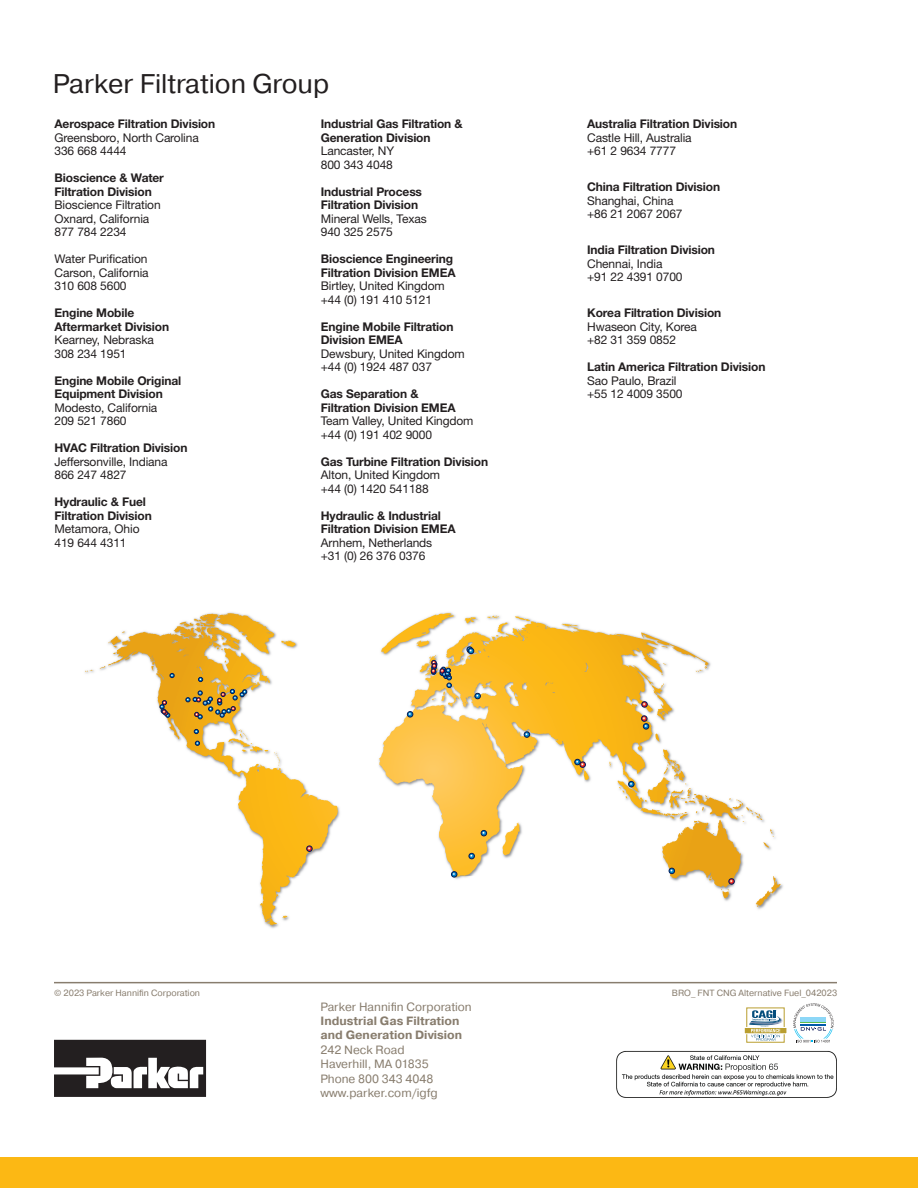
<style>
.page{position:relative;width:918px;height:1188px;background:#fff}
.page>*{position:absolute;margin:0;border:0;box-sizing:border-box;transform-origin:0 0}
.t1{font:27px "Pragmatica";color:#231f20}
.t2{font:12px/13.5px "Helvetica Neue LT Std";letter-spacing:-.01em;color:#231f20}
.t3{font:700 12px/13.5px "Helvetica Neue LT Std";letter-spacing:-.01em;color:#231f20}
.t4{font:12px/14.4px "Pragmatica";color:#887d6e}
.t5{font:700 12px/14.4px "Pragmatica";color:#887d6e}
.t6{font:9px "Pragmatica";color:#887d6e}
</style>
<div class="page">
<svg style="left:54px;top:1040px;width:152px;height:57px"></svg>
<hr style="left:54px;top:982px;width:783px;height:1px;background:#887d6e">
<img style="left:616px;top:1050px;width:221px;height:48px">
<img style="left:85px;top:612px;width:698px;height:316px">
<svg style="left:381px;top:614px;width:63px;height:40px"></svg>
<svg style="left:194px;top:729px;width:5px;height:5px"></svg>
<svg style="left:198px;top:677px;width:5px;height:5px"></svg>
<svg style="left:170px;top:673px;width:4px;height:5px"></svg>
<svg style="left:524px;top:732px;width:6px;height:5px"></svg>
<svg style="left:481px;top:830px;width:6px;height:6px"></svg>
<svg style="left:469px;top:853px;width:6px;height:6px"></svg>
<svg style="left:451px;top:871px;width:6px;height:6px"></svg>
<svg style="left:407px;top:711px;width:6px;height:6px"></svg>
<svg style="left:475px;top:693px;width:6px;height:6px"></svg>
<svg style="left:467px;top:647px;width:7px;height:7px"></svg>
<svg style="left:628px;top:781px;width:6px;height:6px"></svg>
<svg style="left:669px;top:868px;width:6px;height:6px"></svg>
<svg style="left:195px;top:741px;width:5px;height:5px"></svg>
<svg style="left:307px;top:846px;width:5px;height:6px"></svg>
<svg style="left:641px;top:716px;width:8px;height:13px"></svg>
<svg style="left:642px;top:702px;width:5px;height:5px"></svg>
<svg style="left:729px;top:879px;width:5px;height:5px"></svg>
<svg style="left:575px;top:759px;width:11px;height:9px"></svg>
<svg style="left:186px;top:689px;width:61px;height:30px;background:#bf9a45"></svg>
<svg style="left:160px;top:700px;width:10px;height:17px"></svg>
<svg style="left:431px;top:660px;width:21px;height:28px"></svg>
<div style="left:744px;top:1027px;width:43px;height:7px;background:#b99e2f"></div>
<div style="left:744px;top:1027px;width:43px;height:7px;border:1px solid #fff"></div>
<svg style="left:749px;top:1003px;width:85px;height:39px"></svg>
<div style="left:0;top:1157px;width:918px;height:31px;background:#fcb814"></div>
<h1 class="t1" style="left:53px;top:68px;width:278px">Parker Filtration Group</h1>
<p class="t3" style="left:54px;top:117px;width:162px">Aerospace Filtration Division</p>
<p class="t2" style="left:54px;top:131px;width:146px">Greensboro, North Carolina<br>336 668 4444</p>
<p class="t3" style="left:54px;top:171px;width:111px">Bioscience &amp; Water<br>Filtration Division</p>
<p class="t2" style="left:54px;top:198px;width:108px">Bioscience Filtration<br>Oxnard, California<br>877 784 2234</p>
<p class="t2" style="left:54px;top:252px;width:96px;text-align:justify">Water Purification Carson, California 310 608 5600</p>
<p class="t3" style="left:54px;top:306px;width:116px">Engine Mobile<br>Aftermarket Division</p>
<p class="t2" style="left:54px;top:333px;width:101px">Kearney, Nebraska<br>308 234 1951</p>
<p class="t3" style="left:54px;top:373px;width:128px">Engine Mobile Original<br>Equipment Division</p>
<p class="t2" style="left:54px;top:401px;width:104px">Modesto, California<br>209 521 7860</p>
<p class="t3" style="left:54px;top:441px;width:135px">HVAC Filtration Division</p>
<p class="t2" style="left:54px;top:455px;width:115px">Jeffersonville, Indiana<br>866 247 4827</p>
<p class="t3" style="left:54px;top:495px;width:99px">Hydraulic &amp; Fuel<br>Filtration Division</p>
<p class="t2" style="left:54px;top:522px;width:87px">Metamora, Ohio<br>419 644 4311</p>
<p class="t3" style="left:321px;top:117px;width:143px">Industrial Gas Filtration &amp;<br>Generation Division</p>
<p class="t2" style="left:321px;top:144px;width:75px">Lancaster, NY<br>800 343 4048</p>
<p class="t3" style="left:321px;top:184px;width:103px">Industrial Process<br>Filtration Division</p>
<p class="t2" style="left:321px;top:212px;width:107px">Mineral Wells, Texas<br>940 325 2575</p>
<p class="t3" style="left:321px;top:252px;width:136px">Bioscience Engineering<br>Filtration Division EMEA</p>
<p class="t2" style="left:321px;top:279px;width:126px">Birtley, United Kingdom +44 (0) 191 410 5121</p>
<p class="t3" style="left:321px;top:319px;width:134px">Engine Mobile Filtration<br>Division EMEA</p>
<p class="t2" style="left:321px;top:347px;width:145px">Dewsbury, United Kingdom +44 (0) 1924 487 037</p>
<p class="t3" style="left:321px;top:387px;width:136px">Gas Separation &amp;<br>Filtration Division EMEA</p>
<p class="t2" style="left:321px;top:414px;width:154px">Team Valley, United Kingdom +44 (0) 191 402 9000</p>
<p class="t3" style="left:321px;top:454px;width:169px">Gas Turbine Filtration Division</p>
<p class="t2" style="left:321px;top:468px;width:121px">Alton, United Kingdom +44 (0) 1420 541188</p>
<p class="t3" style="left:321px;top:508px;width:136px">Hydraulic &amp; Industrial<br>Filtration Division EMEA</p>
<p class="t2" style="left:321px;top:536px;width:113px">Arnhem, Netherlands +31 (0) 26 376 0376</p>
<p class="t3" style="left:587px;top:117px;width:152px">Australia Filtration Division</p>
<p class="t2" style="left:587px;top:131px;width:106px">Castle Hill, Australia +61 2 9634 7777</p>
<p class="t3" style="left:587px;top:180px;width:135px">China Filtration Division</p>
<p class="t2" style="left:587px;top:194px;width:97px">Shanghai, China +86 21 2067 2067</p>
<p class="t3" style="left:587px;top:243px;width:129px">India Filtration Division</p>
<p class="t2" style="left:587px;top:257px;width:97px">Chennai, India +91 22 4391 0700</p>
<p class="t3" style="left:587px;top:306px;width:136px">Korea Filtration Division</p>
<p class="t2" style="left:587px;top:320px;width:111px">Hwaseon City, Korea +82 31 359 0852</p>
<p class="t3" style="left:587px;top:360px;width:180px">Latin America Filtration Division</p>
<p class="t2" style="left:587px;top:374px;width:97px">Sao Paulo, Brazil +55 12 4009 3500</p>
<p class="t6" style="left:54px;top:987px;width:147px">© 2023 Parker Hannifin Corporation</p>
<p class="t4" style="left:321px;top:1000px;width:153px">Parker Hannifin Corporation</p>
<p class="t5" style="left:321px;top:1014px;width:143px">Industrial Gas Filtration and Generation Division</p>
<p class="t4" style="left:321px;top:1043px;width:119px">242 Neck Road<br>Haverhill, MA 01835<br>Phone 800 343 4048 www.parker.com/igfg</p>
<p class="t6" style="left:672px;top:987px;width:167px">BRO_ FNT CNG Alternative Fuel_042023</p>
</div>
